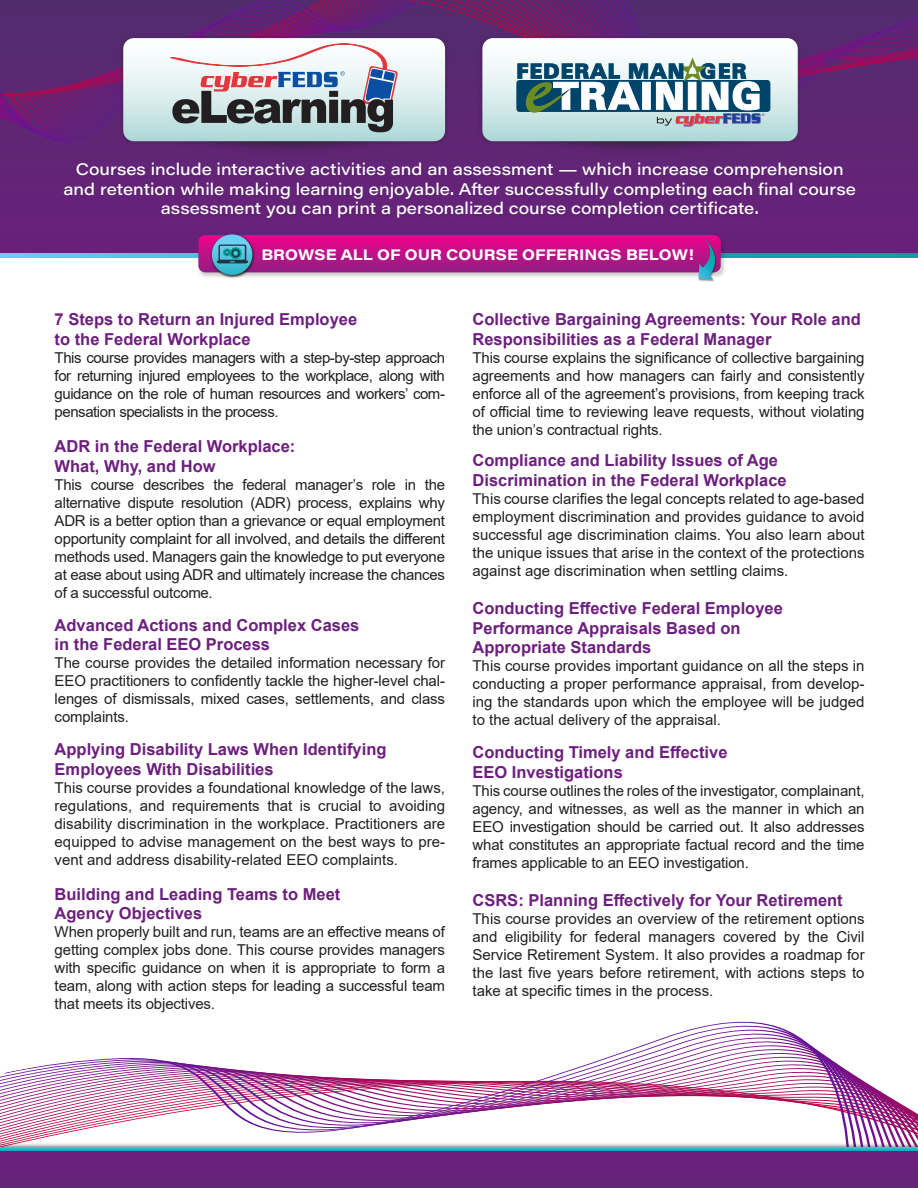
<style>
.page{position:relative;width:918px;height:1188px;background:#fff}
.page>*{position:absolute;margin:0;border:0;box-sizing:border-box;transform-origin:0 0}
.t1{font:700 16.5px/19.8px "Arial";color:#6c1f7d}
.t2{font:16.5px/19.5px "Acumin Variable Concept";color:#fff;text-align:center}
.t3{font:15px/18px "Arial";letter-spacing:-.01em;color:#231f20;text-align:justify}
.t4{font:15px "Acumin Variable Concept";color:#fff}
</style>
<div class="page">
<svg style="left:0;top:0;width:69px;height:258px;background:#612474"></svg>
<svg style="left:91px;top:0;width:827px;height:258px;background:#5f2573"></svg>
<svg style="left:0;top:253px;width:918px;height:4px;background:#2db6c5"></svg>
<div style="left:63px;top:162px;width:795px;height:59px;background:#622377"></div>
<div style="left:698px;top:238px;width:19px;height:44px;background:#231f20;opacity:.53"></div>
<svg style="left:210px;top:233px;width:46px;height:2px"></svg>
<svg style="left:198px;top:235px;width:527px;height:44px;background:#bb3998"></svg>
<svg style="left:149px;top:146px;width:282px;height:11px;background:#5e2472"></svg>
<svg style="left:500px;top:146px;width:283px;height:11px;background:#5e2472"></svg>
<div style="left:118px;top:34px;width:331px;height:112px;background:#231f20;opacity:.34"></div>
<div style="left:478px;top:34px;width:324px;height:112px;background:#231f20;opacity:.34"></div>
<svg style="left:123px;top:38px;width:322px;height:103px"></svg>
<svg style="left:482px;top:38px;width:316px;height:103px"></svg>
<svg style="left:0;top:1021px;width:918px;height:121px"></svg>
<div style="left:0;top:1142px;width:918px;height:14px;background:#231f20;opacity:.83"></div>
<svg style="left:0;top:1147px;width:918px;height:5px;background:#3499b8"></svg>
<div style="left:0;top:1152px;width:918px;height:36px;background:#68217a"></div>
<p class="t2" style="left:63px;top:159px;width:794px">Courses include interactive activities and an assessment — which increase comprehension and retention while making learning enjoyable. After successfully completing each final course assessment you can print a personalized course completion certificate.</p>
<p class="t4" style="left:261px;top:245px;width:434px">BROWSE ALL OF OUR COURSE OFFERINGS BELOW!</p>
<p class="t1" style="left:55px;top:310px;width:304px">7 Steps to Return an Injured Employee</p>
<p class="t1" style="left:55px;top:330px;width:197px">to the Federal Workplace</p>
<p class="t3" style="left:55px;top:349px;width:392px">This course provides managers with a step-by-step approach for returning injured employees to the workplace, along with guidance on the role of human resources and workers’ com&shy;pensation specialists in the process.</p>
<p class="t1" style="left:55px;top:436px;width:242px">ADR in the Federal Workplace:</p>
<p class="t1" style="left:55px;top:456px;width:163px">What, Why, and How</p>
<p class="t3" style="left:55px;top:475px;width:392px">This course describes the federal manager’s role in the alternative dispute resolution (ADR) process, explains why ADR is a better option than a grievance or equal employment opportunity complaint for all involved, and details the different methods used. Managers gain the knowledge to put everyone at ease about using ADR and ultimately increase the chances of a successful outcome.</p>
<p class="t1" style="left:55px;top:615px;width:306px">Advanced Actions and Complex Cases</p>
<p class="t1" style="left:55px;top:635px;width:217px">in the Federal EEO Process</p>
<p class="t3" style="left:55px;top:654px;width:392px">The course provides the detailed information necessary for EEO practitioners to confidently tackle the higher-level chal&shy;lenges of dismissals, mixed cases, settlements, and class complaints.</p>
<p class="t1" style="left:55px;top:740px;width:333px">Applying Disability Laws When Identifying<br>Employees With Disabilities</p>
<p class="t3" style="left:55px;top:779px;width:392px">This course provides a foundational knowledge of the laws, regulations, and requirements that is crucial to avoiding disability discrimination in the workplace. Practitioners are equipped to advise management on the best ways to pre&shy;vent and address disability-related EEO complaints.</p>
<p class="t1" style="left:55px;top:884px;width:287px">Building and Leading Teams to Meet</p>
<p class="t1" style="left:55px;top:904px;width:149px">Agency Objectives</p>
<p class="t3" style="left:55px;top:923px;width:392px">When properly built and run, teams are an effective means of getting complex jobs done. This course provides managers with specific guidance on when it is appropriate to form a team, along with action steps for leading a successful team that meets its objectives.</p>
<p class="t1" style="left:472px;top:310px;width:390px">Collective Bargaining Agreements: Your Role and<br>Responsibilities as a Federal Manager</p>
<p class="t3" style="left:472px;top:349px;width:394px">This course explains the significance of collective bargaining agreements and how managers can fairly and consistently enforce all of the agreement’s provisions, from keeping track of official time to reviewing leave requests, without violating the union’s contractual rights.</p>
<p class="t1" style="left:472px;top:451px;width:316px">Compliance and Liability Issues of Age<br>Discrimination in the Federal Workplace</p>
<p class="t3" style="left:472px;top:490px;width:394px">This course clarifies the legal concepts related to age-based employment discrimination and provides guidance to avoid successful age discrimination claims. You also learn about the unique issues that arise in the context of the protections against age discrimination when settling claims.</p>
<p class="t1" style="left:472px;top:598px;width:312px">Conducting Effective Federal Employee<br>Performance Appraisals Based on</p>
<p class="t1" style="left:472px;top:638px;width:180px">Appropriate Standards</p>
<p class="t3" style="left:472px;top:657px;width:394px">This course provides important guidance on all the steps in conducting a proper performance appraisal, from develop&shy;ing the standards upon which the employee will be judged to the actual delivery of the appraisal.</p>
<p class="t1" style="left:472px;top:743px;width:257px">Conducting Timely and Effective</p>
<p class="t1" style="left:472px;top:763px;width:152px">EEO Investigations</p>
<p class="t3" style="left:472px;top:782px;width:394px">This course outlines the roles of the investigator, complainant, agency, and witnesses, as well as the manner in which an EEO investigation should be carried out. It also addresses what constitutes an appropriate factual record and the time frames applicable to an EEO investigation.</p>
<p class="t1" style="left:472px;top:890px;width:372px">CSRS: Planning Effectively for Your Retirement</p>
<p class="t3" style="left:472px;top:909px;width:394px">This course provides an overview of the retirement options and eligibility for federal managers covered by the Civil Service Retirement System. It also provides a roadmap for the last five years before retirement, with actions steps to take at specific times in the process.</p>
</div>
